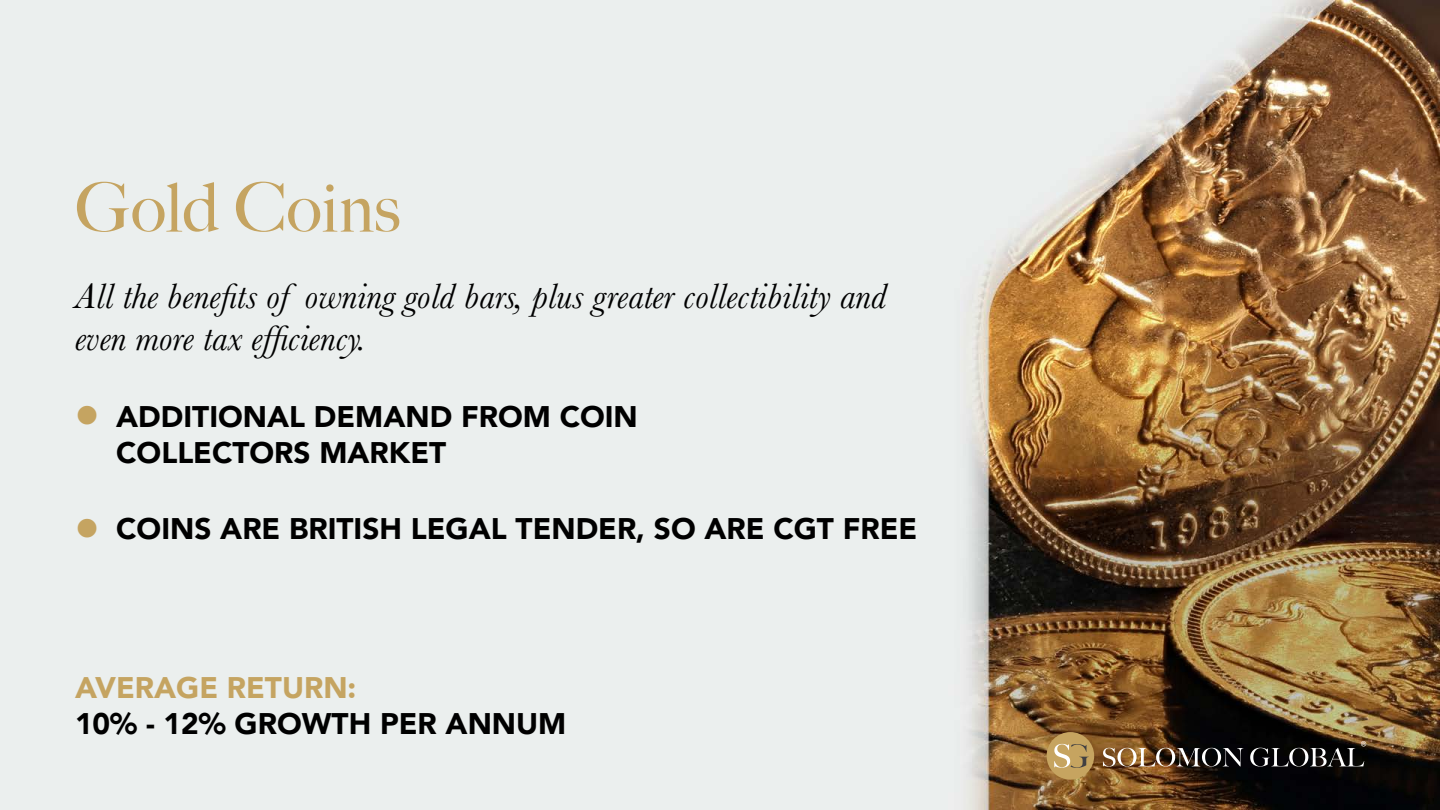
<style>
.page{position:relative;width:1440px;height:810px;background:#fff}
.page>*{position:absolute;margin:0;border:0;box-sizing:border-box;transform-origin:0 0}
.t1{font:500 68.03px "Big Caslon";color:#c5a461}
.t2{font:italic 36.75px/42px "Baskerville";color:#000}
.t3{font:900 29.78px/36px "Avenir";color:#000}
.t4{font:900 29.78px "Avenir";color:#c5a461}
.s1{color:#c5a461}
</style>
<div class="page">
<img style="left:0;top:0;width:1440px;height:810px">
<svg style="left:1103px;top:748px;width:140px;height:19px;background:#6f5e4e"></svg>
<div style="left:1047px;top:732px;width:47px;height:48px;background:#c6a460;border-radius:50%"></div>
<svg style="left:1054px;top:744px;width:35px;height:24px"></svg>
<svg style="left:1250px;top:741px;width:116px;height:26px;background:#323131"></svg>
<h1 class="t1" style="left:75px;top:152px;width:327px">Gold Coins</h1>
<p class="t2" style="left:75px;top:275px;width:813px">All the benefits of owning gold bars, plus greater collectibility and even more tax efficiency.</p>
<p class="t3" style="left:116px;top:398px;width:523px;text-indent:-41px"><span class="s1">●</span> ADDITIONAL DEMAND FROM COIN<br>COLLECTORS MARKET</p>
<p class="t3" style="left:75px;top:510px;width:844px"><span class="s1">●</span> COINS ARE BRITISH LEGAL TENDER, SO ARE CGT FREE</p>
<p class="t4" style="left:75px;top:662px;width:283px">AVERAGE RETURN:</p>
<p class="t3" style="left:75px;top:705px;width:493px">10% - 12% GROWTH PER ANNUM</p>
</div>
